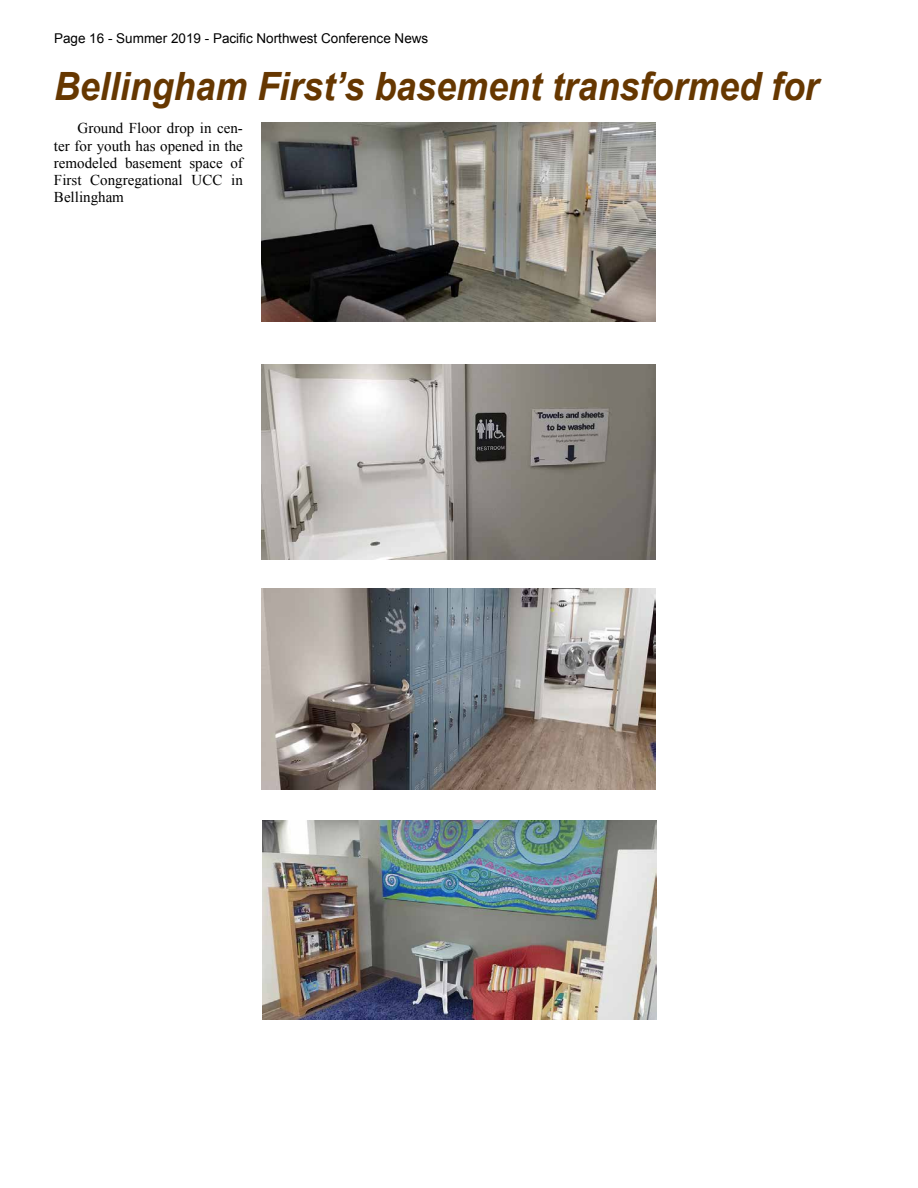
<style>
.page{position:relative;width:918px;height:1188px;background:#fff}
.page>*{position:absolute;margin:0;border:0;box-sizing:border-box;transform-origin:0 0}
.t1{font:italic 700 39px "Arial";color:#663700;scale:.92 1}
.t2{font:15px/17.2px "Times New Roman";color:#000;text-align:justify}
.t3{font:13.5px "Arial";color:#000}
</style>
<div class="page">
<img style="left:261px;top:123px;width:394px;height:199px">
<img style="left:261px;top:364px;width:394px;height:196px">
<img style="left:261px;top:589px;width:394px;height:200px">
<img style="left:263px;top:820px;width:394px;height:200px">
<p class="t3" style="left:54px;top:29px;width:376px">Page 16 - Summer 2019 - Pacific Northwest Conference News</p>
<h1 class="t1" style="left:54px;top:61px;width:833px">Bellingham First’s basement transformed for</h1>
<p class="t2" style="left:54px;top:120px;width:190px;text-indent:24px">Ground Floor drop in cen&shy;ter for youth has opened in the remodeled basement space of First Congregational UCC in Bellingham</p>
</div>
